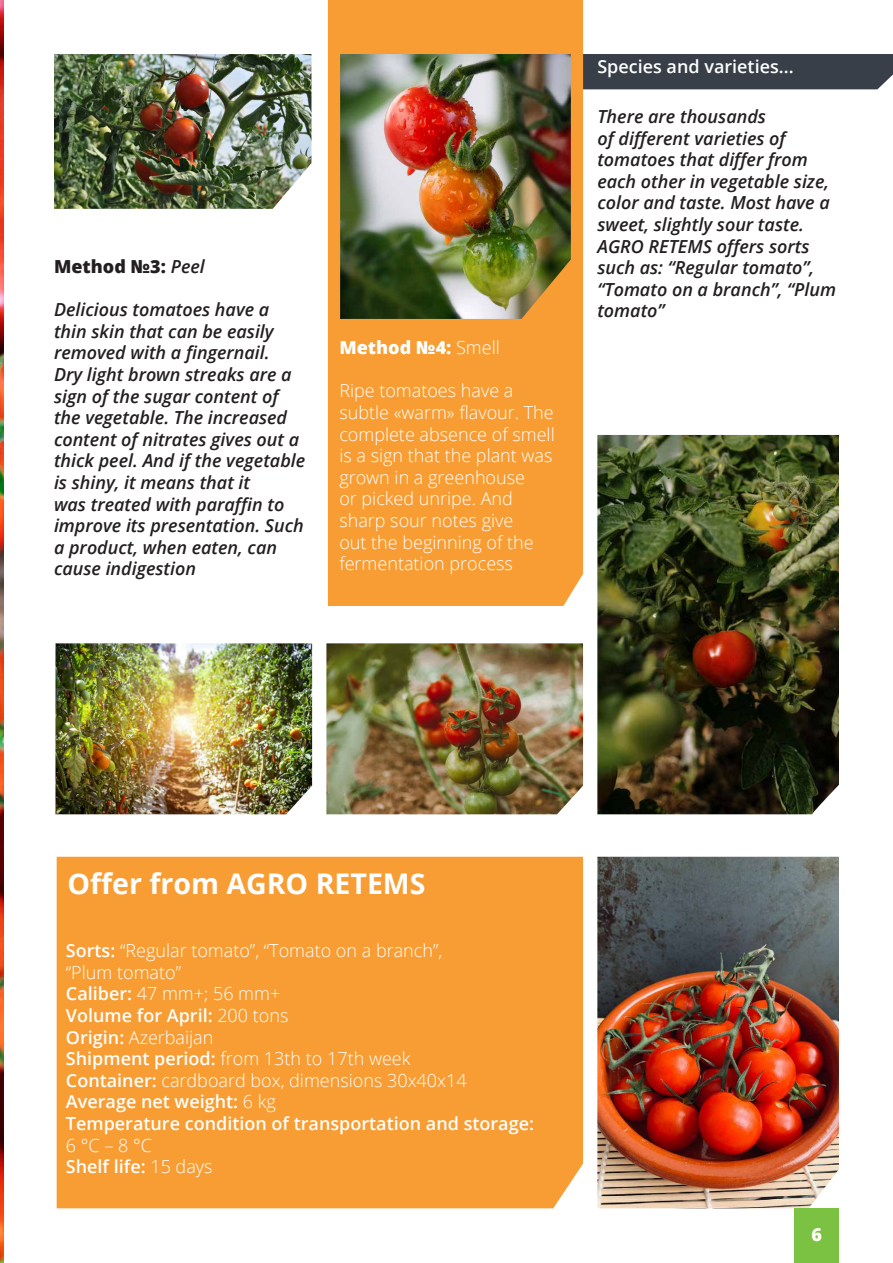
<style>
.page{position:relative;width:893px;height:1263px;background:#fff}
.page>*{position:absolute;margin:0;border:0;box-sizing:border-box;transform-origin:0 0}
.t1{font:700 28.5px "Open Sans";color:#fff}
.t2{font:italic 600 18px/21.6px "Open Sans";color:#231f20}
.t3{font:300 18px/21.6px "Open Sans";color:#fff}
.t4{font:600 18px "Open Sans";color:#fff}
.t5{font:800 18px "Open Sans";color:#fff}
.t6{font:800 18px "Open Sans";color:#231f20}
.t7{font:800 18px "Open Sans";color:#fefaf8}
.s1{font-weight:600;font-style:italic}
.s2{font-weight:300}
.s3{font-weight:600}
</style>
<div class="page">
<div style="left:328px;top:0;width:255px;height:606px;background:#f89d33"></div>
<img style="left:340px;top:54px;width:231px;height:265px">
<img style="left:54px;top:54px;width:257px;height:155px">
<img style="left:55px;top:643px;width:257px;height:171px">
<img style="left:326px;top:643px;width:257px;height:171px">
<div style="left:57px;top:857px;width:526px;height:351px;background:#f89d33"></div>
<img style="left:597px;top:857px;width:242px;height:351px">
<div style="left:583px;top:54px;width:310px;height:35px;background:#393f48"></div>
<div style="left:795px;top:1209px;width:44px;height:54px;background:#7bc142"></div>
<img style="left:597px;top:435px;width:242px;height:379px">
<img style="left:0;top:0;width:3px;height:1263px">
<p class="t6" style="left:54px;top:253px;width:152px">Method №3: <span class="s1">Peel</span></p>
<p class="t2" style="left:54px;top:299px;width:253px">Delicious tomatoes have a thin skin that can be easily removed with a fingernail.<br>Dry light brown streaks are a sign of the sugar content of the vegetable. The increased content of nitrates gives out a thick peel. And if the vegetable is shiny, it means that it<br>was treated with paraffin to improve its presentation. Such a product, when eaten, can cause indigestion</p>
<p class="t5" style="left:339px;top:334px;width:162px">Method №4: <span class="s2">Smell</span></p>
<p class="t3" style="left:339px;top:380px;width:217px">Ripe tomatoes have a subtle «warm» flavour. The complete absence of smell is a sign that the plant was grown in a greenhouse<br>or picked unripe. And sharp sour notes give<br>out the beginning of the fermentation process</p>
<p class="t4" style="left:597px;top:54px;width:198px">Species and varieties...</p>
<p class="t2" style="left:597px;top:105px;width:234px">There are thousands<br>of different varieties of tomatoes that differ from each other in vegetable size, color and taste. Most have a sweet, slightly sour taste.</p>
<p class="t2" style="left:597px;top:235px;width:240px">AGRO RETEMS offers sorts such as: “Regular tomato”, “Tomato on a branch”, “Plum tomato”</p>
<p class="t1" style="left:68px;top:864px;width:359px">Offer from AGRO RETEMS</p>
<p class="t3" style="left:66px;top:939px;width:378px"><span class="s3">Sorts:</span> “Regular tomato”, “Tomato on a branch”,</p>
<p class="t3" style="left:66px;top:961px;width:117px">“Plum tomato”</p>
<p class="t3" style="left:66px;top:982px;width:216px"><span class="s3">Caliber:</span> 47 mm+; 56 mm+</p>
<p class="t4" style="left:66px;top:1003px;width:224px">Volume for April: <span class="s2">200 tons</span></p>
<p class="t3" style="left:66px;top:1026px;width:149px"><span class="s3">Origin:</span> Azerbaijan</p>
<p class="t3" style="left:66px;top:1047px;width:346px"><span class="s3">Shipment period:</span> from 13th to 17th week</p>
<p class="t3" style="left:66px;top:1069px;width:402px"><span class="s3">Container:</span> cardboard box, dimensions 30х40х14</p>
<p class="t4" style="left:66px;top:1089px;width:212px">Average net weight: <span class="s2">6 kg</span></p>
<p class="t4" style="left:66px;top:1111px;width:470px">Temperature condition of transportation and storage:</p>
<p class="t3" style="left:66px;top:1134px;width:88px">6 °C – 8 °C</p>
<p class="t4" style="left:66px;top:1154px;width:148px">Shelf life: <span class="s2">15 days</span></p>
<p class="t7" style="left:811px;top:1220px;width:12px">6</p>
</div>
